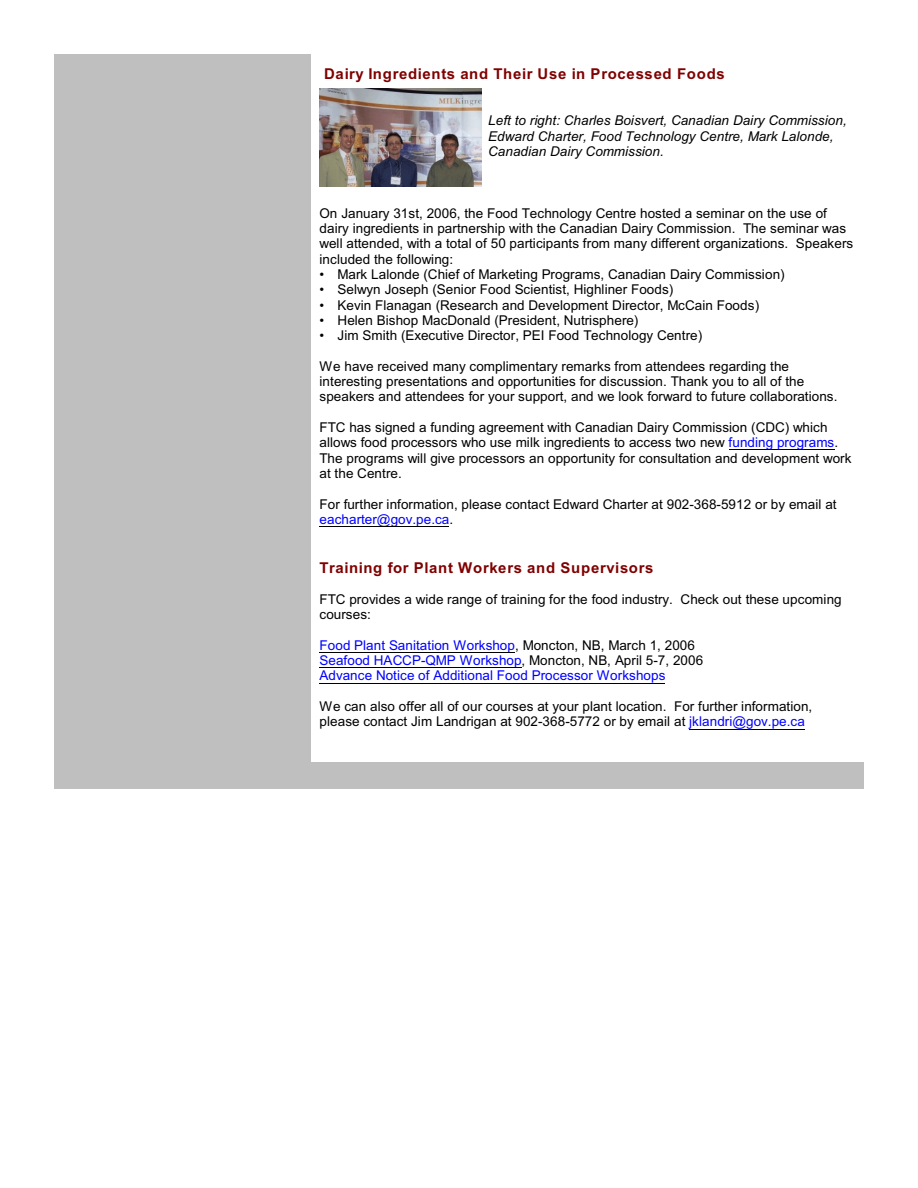
<style>
.page{position:relative;width:918px;height:1188px;background:#fff}
.page>*{position:absolute;margin:0;border:0;box-sizing:border-box;transform-origin:0 0}
.t1{font:700 15px "Arial";letter-spacing:.045em;color:#800000}
.t2{font:13.5px/15.3px "Arial";letter-spacing:.005em;color:#000}
.t3{font:13.5px/15.3px "Arial";letter-spacing:.005em;color:#00f}
.t4{font:italic 13.5px/15.5px "Arial";letter-spacing:.005em;color:#000}
.s1{color:#00f}
.s2{color:#000}
</style>
<div class="page">
<div style="left:54px;top:54px;width:256px;height:708px;background:#bfbfbf"></div>
<div style="left:54px;top:762px;width:256px;height:27px;background:#bfbfbf"></div>
<div style="left:310px;top:762px;width:554px;height:27px;background:#bfbfbf"></div>
<hr style="left:729px;top:450px;width:105px;height:1px;background:#000">
<hr style="left:320px;top:526px;width:129px;height:1px;background:#000">
<hr style="left:320px;top:652px;width:195px;height:1px;background:#000">
<hr style="left:320px;top:668px;width:202px;height:1px;background:#000">
<hr style="left:320px;top:683px;width:345px;height:1px;background:#000">
<hr style="left:689px;top:729px;width:116px;height:1px;background:#000">
<img style="left:320px;top:89px;width:162px;height:97px">
<p class="t1" style="left:324px;top:68px;width:402px">Dairy Ingredients and Their Use in Processed Foods</p>
<p class="t4" style="left:488px;top:114px;width:360px">Left to right: Charles Boisvert, Canadian Dairy Commission,<br>Edward Charter, Food Technology Centre, Mark Lalonde,<br>Canadian Dairy Commission.</p>
<p class="t2" style="left:320px;top:207px;width:535px">On January 31st, 2006, the Food Technology Centre hosted a seminar on the use of dairy ingredients in partnership with the Canadian Dairy Commission. The seminar was well attended, with a total of 50 participants from many different organizations. Speakers included the following:</p>
<p class="t2" style="left:320px;top:268px;width:467px">• Mark Lalonde (Chief of Marketing Programs, Canadian Dairy Commission)</p>
<p class="t2" style="left:320px;top:283px;width:355px">• Selwyn Joseph (Senior Food Scientist, Highliner Foods)</p>
<p class="t2" style="left:320px;top:298px;width:441px">• Kevin Flanagan (Research and Development Director, McCain Foods)</p>
<p class="t2" style="left:320px;top:314px;width:320px">• Helen Bishop MacDonald (President, Nutrisphere)</p>
<p class="t2" style="left:320px;top:329px;width:384px">• Jim Smith (Executive Director, PEI Food Technology Centre)</p>
<p class="t2" style="left:320px;top:360px;width:520px">We have received many complimentary remarks from attendees regarding the interesting presentations and opportunities for discussion. Thank you to all of the speakers and attendees for your support, and we look forward to future collaborations.</p>
<p class="t2" style="left:320px;top:421px;width:534px">FTC has signed a funding agreement with Canadian Dairy Commission (CDC) which allows food processors who use milk ingredients to access two new <span class="s1">funding programs</span>.<br>The programs will give processors an opportunity for consultation and development work at the Centre.</p>
<p class="t2" style="left:320px;top:497px;width:519px">For further information, please contact Edward Charter at 902-368-5912 or by email at <span class="s1">eacharter@gov.pe.ca</span>.</p>
<p class="t1" style="left:320px;top:562px;width:335px">Training for Plant Workers and Supervisors</p>
<p class="t2" style="left:320px;top:593px;width:524px">FTC provides a wide range of training for the food industry. Check out these upcoming courses:</p>
<p class="t3" style="left:320px;top:639px;width:385px">Food Plant Sanitation Workshop<span class="s2">, Moncton, NB, March 1, 2006<br></span>Seafood HACCP-QMP Workshop<span class="s2">, Moncton, NB, April 5-7, 2006<br></span>Advance Notice of Additional Food Processor Workshops</p>
<p class="t2" style="left:320px;top:700px;width:494px">We can also offer all of our courses at your plant location. For further information, please contact Jim Landrigan at 902-368-5772 or by email at <span class="s1">jklandri@gov.pe.ca</span></p>
</div>
